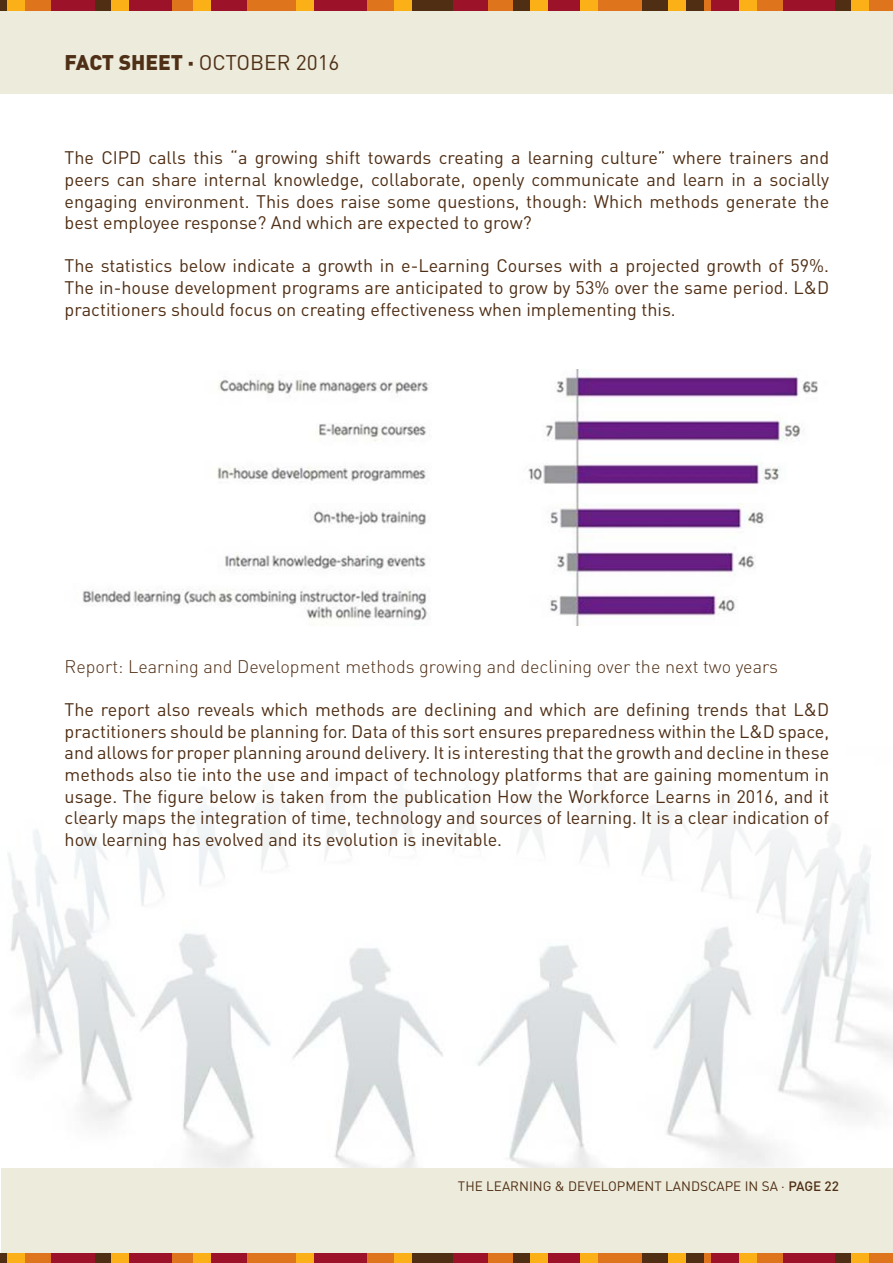
<style>
.page{position:relative;width:893px;height:1263px;background:#fff}
.page>*{position:absolute;margin:0;border:0;box-sizing:border-box;transform-origin:0 0}
.t1{font:21px "DIN Pro";color:#4f3017}
.t2{font:18px/21.6px "DIN Pro";color:#4f2e14;text-align:justify}
.t3{font:300 18px "DIN Pro";color:#4f2e14}
.t4{font:13.5px "DIN Pro";color:#4f2e14}
.s1{font-weight:900}
.s2{font-weight:500}
</style>
<div class="page">
<div style="left:2px;top:1167px;width:891px;height:96px;background:#edebdb"></div>
<div style="left:0;top:0;width:893px;height:94px;background:#edebdb"></div>
<div style="left:0;top:0;width:893px;height:10px;background:#de751c"></div>
<div style="left:546px;top:0;width:36px;height:10px;background:#9c1229"></div>
<div style="left:210px;top:0;width:36px;height:10px;background:#9c1229"></div>
<div style="left:451px;top:0;width:36px;height:10px;background:#9c1229"></div>
<div style="left:51px;top:0;width:46px;height:10px;background:#9c1229"></div>
<div style="left:126px;top:0;width:46px;height:10px;background:#9c1229"></div>
<div style="left:783px;top:0;width:53px;height:10px;background:#9c1229"></div>
<div style="left:314px;top:0;width:53px;height:10px;background:#9c1229"></div>
<div style="left:643px;top:0;width:61px;height:10px;background:#4f2e14"></div>
<div style="left:712px;top:0;width:29px;height:10px;background:#9c1229"></div>
<div style="left:411px;top:0;width:42px;height:10px;background:#4f2e14"></div>
<div style="left:96px;top:0;width:17px;height:10px;background:#4f2e14"></div>
<div style="left:514px;top:0;width:17px;height:10px;background:#4f2e14"></div>
<div style="left:835px;top:0;width:17px;height:10px;background:#4f2e14"></div>
<div style="left:0;top:0;width:8px;height:10px;background:#4f2e14"></div>
<div style="left:8px;top:0;width:17px;height:10px;background:#fcb017"></div>
<div style="left:193px;top:0;width:17px;height:10px;background:#fcb017"></div>
<div style="left:740px;top:0;width:17px;height:10px;background:#fcb017"></div>
<div style="left:668px;top:0;width:17px;height:10px;background:#fcb017"></div>
<div style="left:580px;top:0;width:17px;height:10px;background:#fcb017"></div>
<div style="left:395px;top:0;width:17px;height:10px;background:#fcb017"></div>
<div style="left:111px;top:0;width:17px;height:10px;background:#fcb017"></div>
<div style="left:530px;top:0;width:17px;height:10px;background:#fcb017"></div>
<div style="left:851px;top:0;width:18px;height:10px;background:#fcb017"></div>
<div style="left:297px;top:0;width:17px;height:10px;background:#fcb017"></div>
<div style="left:0;top:1253px;width:893px;height:10px;background:#de751c"></div>
<div style="left:546px;top:1253px;width:36px;height:10px;background:#9c1229"></div>
<div style="left:210px;top:1253px;width:36px;height:10px;background:#9c1229"></div>
<div style="left:451px;top:1253px;width:36px;height:10px;background:#9c1229"></div>
<div style="left:51px;top:1253px;width:46px;height:10px;background:#9c1229"></div>
<div style="left:126px;top:1253px;width:46px;height:10px;background:#9c1229"></div>
<div style="left:783px;top:1253px;width:53px;height:10px;background:#9c1229"></div>
<div style="left:314px;top:1253px;width:53px;height:10px;background:#9c1229"></div>
<div style="left:643px;top:1253px;width:61px;height:10px;background:#4f2e14"></div>
<div style="left:712px;top:1253px;width:29px;height:10px;background:#9c1229"></div>
<div style="left:411px;top:1253px;width:42px;height:10px;background:#4f2e14"></div>
<div style="left:96px;top:1253px;width:17px;height:10px;background:#4f2e14"></div>
<div style="left:514px;top:1253px;width:17px;height:10px;background:#4f2e14"></div>
<div style="left:835px;top:1253px;width:17px;height:10px;background:#4f2e14"></div>
<div style="left:0;top:1253px;width:8px;height:10px;background:#4f2e14"></div>
<div style="left:8px;top:1253px;width:17px;height:10px;background:#fcb017"></div>
<div style="left:193px;top:1253px;width:17px;height:10px;background:#fcb017"></div>
<div style="left:740px;top:1253px;width:17px;height:10px;background:#fcb017"></div>
<div style="left:668px;top:1253px;width:17px;height:10px;background:#fcb017"></div>
<div style="left:580px;top:1253px;width:17px;height:10px;background:#fcb017"></div>
<div style="left:395px;top:1253px;width:17px;height:10px;background:#fcb017"></div>
<div style="left:111px;top:1253px;width:17px;height:10px;background:#fcb017"></div>
<div style="left:530px;top:1253px;width:17px;height:10px;background:#fcb017"></div>
<div style="left:851px;top:1253px;width:18px;height:10px;background:#fcb017"></div>
<div style="left:297px;top:1253px;width:17px;height:10px;background:#fcb017"></div>
<img style="left:8px;top:625px;width:885px;height:542px">
<img style="left:82px;top:370px;width:736px;height:255px">
<p class="t1" style="left:65px;top:48px;width:276px"><span class="s1">FACT SHEET ·</span> OCTOBER 2016</p>
<p class="t2" style="left:65px;top:146px;width:766px">The CIPD calls this “a growing shift towards creating a learning culture” where trainers and peers can share internal knowledge, collaborate, openly communicate and learn in a socially engaging environment. This does raise some questions, though: Which methods generate the best employee response? And which are expected to grow?</p>
<p class="t2" style="left:65px;top:254px;width:766px">The statistics below indicate a growth in e-Learning Courses with a projected growth of 59%.<br>The in-house development programs are anticipated to grow by 53% over the same period. L&amp;D practitioners should focus on creating effectiveness when implementing this.</p>
<p class="t3" style="left:65px;top:654px;width:715px">Report: Learning and Development methods growing and declining over the next two years</p>
<p class="t2" style="left:65px;top:698px;width:766px">The report also reveals which methods are declining and which are defining trends that L&amp;D practitioners should be planning for. Data of this sort ensures preparedness within the L&amp;D space, and allows for proper planning around delivery. It is interesting that the growth and decline in these methods also tie into the use and impact of technology platforms that are gaining momentum in usage. The figure below is taken from the publication How the Workforce Learns in 2016, and it clearly maps the integration of time, technology and sources of learning. It is a clear indication of how learning has evolved and its evolution is inevitable.</p>
<p class="t4" style="left:458px;top:1177px;width:383px">THE LEARNING &amp; DEVELOPMENT LANDSCAPE IN SA · <span class="s2">PAGE 22</span></p>
</div>
